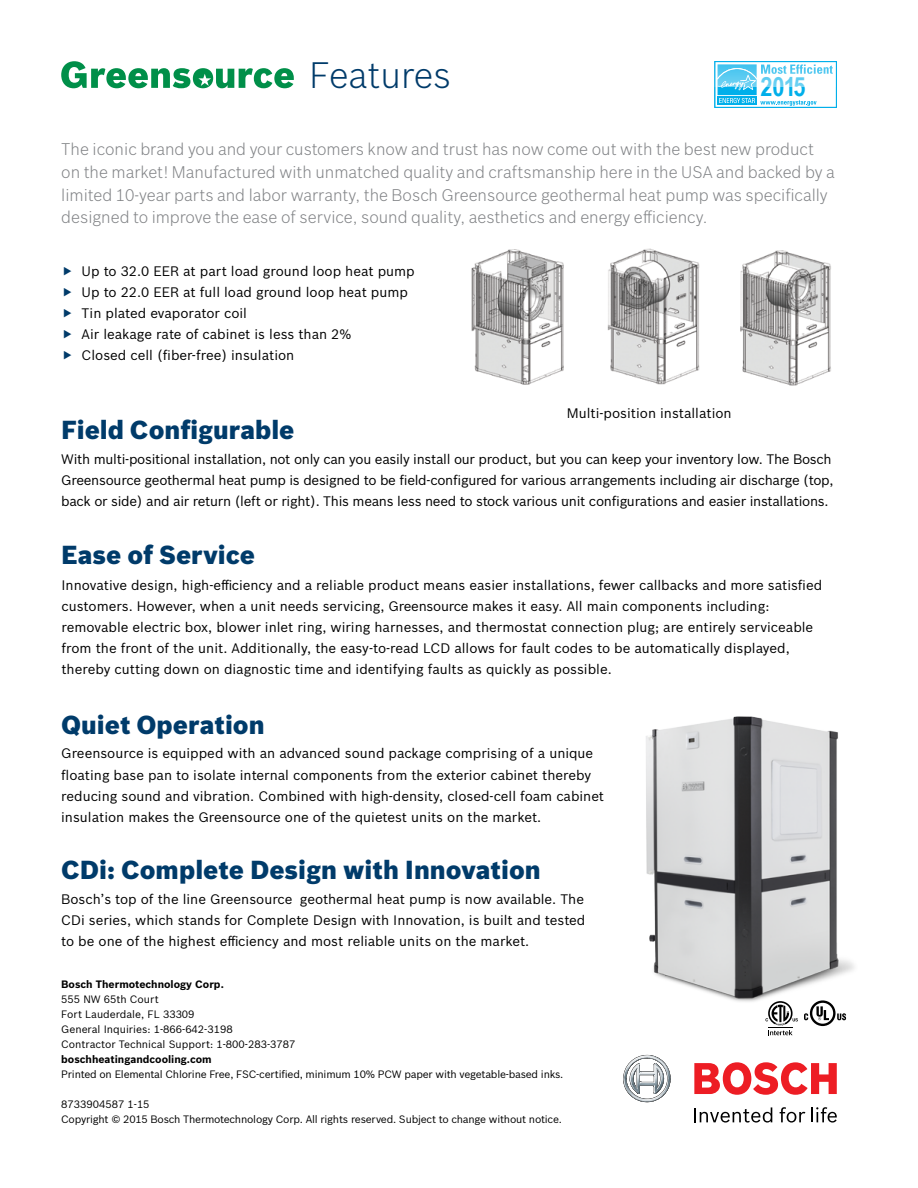
<style>
.page{position:relative;width:918px;height:1188px;background:#fff}
.page>*{position:absolute;margin:0;border:0;box-sizing:border-box;transform-origin:0 0}
.t1{font:300 36px "Bosch Sans";color:#003b6a}
.t2{font:700 26.55px "Arial Narrow";color:#00afea}
.t3{font:900 25.5px "Bosch Sans";color:#003b6a}
.t4{font:300 16.5px/22.8px "Bosch Sans";color:#808285}
.t5{font:13.5px/21px "Bosch Sans";color:#000}
.t6{font:13.5px/21px "Bosch Sans";letter-spacing:-.02em;color:#000}
.t7{font:10.5px/15px "Bosch Sans";letter-spacing:-.02em;color:#000}
.t8{font:10.5px/15px "Bosch Sans";color:#000}
.t9{font:700 10.5px "Bosch Sans";color:#000}
</style>
<div class="page">
<svg style="left:623px;top:1055px;width:48px;height:47px"></svg>
<svg style="left:694px;top:1107px;width:78px;height:16px"></svg>
<svg style="left:780px;top:1107px;width:25px;height:16px"></svg>
<svg style="left:811px;top:1107px;width:26px;height:16px"></svg>
<svg style="left:694px;top:1062px;width:143px;height:33px"></svg>
<svg style="left:61px;top:61px;width:233px;height:27px"></svg>
<img style="left:740px;top:250px;width:91px;height:136px">
<img style="left:607px;top:248px;width:93px;height:137px">
<img style="left:471px;top:249px;width:93px;height:136px">
<img style="left:646px;top:716px;width:208px;height:286px">
<svg style="left:765px;top:1001px;width:33px;height:34px"></svg>
<svg style="left:804px;top:1000px;width:42px;height:26px"></svg>
<svg style="left:717px;top:86px;width:1px;height:19px"></svg>
<svg style="left:718px;top:86px;width:99px;height:20px"></svg>
<svg style="left:717px;top:64px;width:116px;height:22px"></svg>
<div style="left:714px;top:61px;width:123px;height:47px;border:1px solid #00afea"></div>
<h1 class="t1" style="left:309px;top:50px;width:143px">Features</h1>
<h2 class="t2" style="left:761px;top:67px;width:47px">2015</h2>
<p class="t4" style="left:61px;top:137px;width:775px">The iconic brand you and your customers know and trust has now come out with the best new product on the market! Manufactured with unmatched quality and craftsmanship here in the USA and backed by a limited 10-year parts and labor warranty, the Bosch Greensource geothermal heat pump was specifically designed to improve the ease of service, sound quality, aesthetics and energy efficiency.</p>
<p class="t5" style="left:82px;top:259px;width:335px">Up to 32.0 EER at part load ground loop heat pump Up to 22.0 EER at full load ground loop heat pump Tin plated evaporator coil<br>Air leakage rate of cabinet is less than 2%<br>Closed cell (fiber-free) insulation</p>
<p class="t5" style="left:567px;top:402px;width:166px">Multi-position installation</p>
<h3 class="t3" style="left:61px;top:411px;width:235px">Field Configurable</h3>
<p class="t6" style="left:61px;top:448px;width:774px">With multi-positional installation, not only can you easily install our product, but you can keep your inventory low. The Bosch<br>Greensource geothermal heat pump is designed to be field-configured for various arrangements including air discharge (top, back or side) and air return (left or right). This means less need to stock various unit configurations and easier installations.</p>
<h3 class="t3" style="left:61px;top:536px;width:195px">Ease of Service</h3>
<p class="t5" style="left:62px;top:573px;width:762px">Innovative design, high-efficiency and a reliable product means easier installations, fewer callbacks and more satisfied customers. However, when a unit needs servicing, Greensource makes it easy. All main components including: removable electric box, blower inlet ring, wiring harnesses, and thermostat connection plug; are entirely serviceable from the front of the unit. Additionally, the easy-to-read LCD allows for fault codes to be automatically displayed, thereby cutting down on diagnostic time and identifying faults as quickly as possible.</p>
<h3 class="t3" style="left:61px;top:705px;width:205px">Quiet Operation</h3>
<p class="t5" style="left:61px;top:742px;width:544px">Greensource is equipped with an advanced sound package comprising of a unique floating base pan to isolate internal components from the exterior cabinet thereby reducing sound and vibration. Combined with high-density, closed-cell foam cabinet insulation makes the Greensource one of the quietest units on the market.</p>
<h3 class="t3" style="left:61px;top:850px;width:481px">CDi: Complete Design with Innovation</h3>
<p class="t5" style="left:61px;top:888px;width:526px;text-align:justify">Bosch’s top of the line Greensource geothermal heat pump is now available. The CDi series, which stands for Complete Design with Innovation, is built and tested to be one of the highest efficiency and most reliable units on the market.</p>
<p class="t9" style="left:61px;top:976px;width:164px">Bosch Thermotechnology Corp.</p>
<p class="t8" style="left:61px;top:991px;width:236px">555 NW 65th Court<br>Fort Lauderdale, FL 33309<br>General Inquiries: 1-866-642-3198<br>Contractor Technical Support: 1-800-283-3787</p>
<p class="t9" style="left:61px;top:1051px;width:152px">boschheatingandcooling.com</p>
<p class="t7" style="left:61px;top:1066px;width:504px">Printed on Elemental Chlorine Free, FSC-certified, minimum 10% PCW paper with vegetable-based inks.</p>
<p class="t7" style="left:61px;top:1096px;width:502px">8733904587 1-15<br>Copyright © 2015 Bosch Thermotechnology Corp. All rights reserved. Subject to change without notice.</p>
</div>
